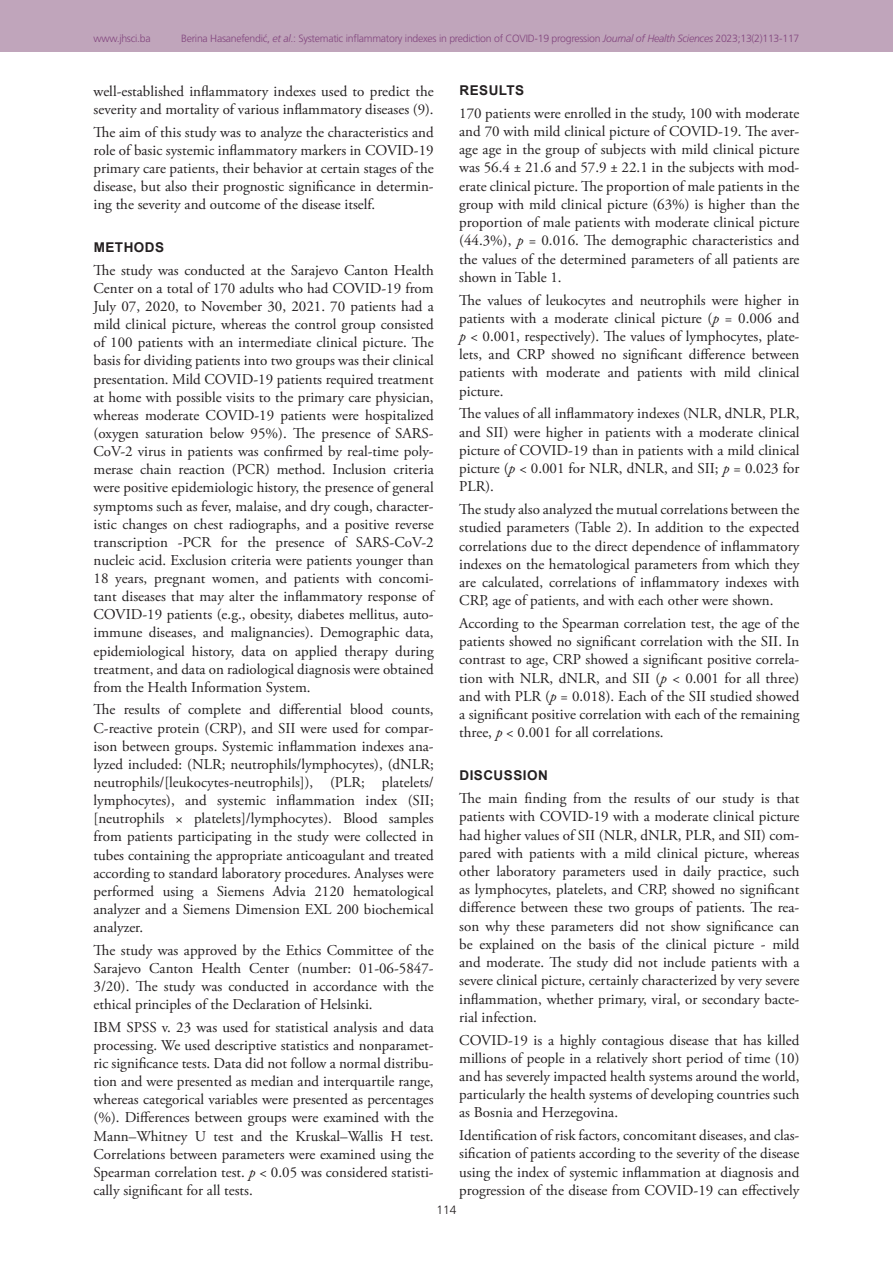
<style>
.page{position:relative;width:893px;height:1263px;background:#fff}
.page>*{position:absolute;margin:0;border:0;box-sizing:border-box;transform-origin:0 0}
.TX{font:15px/18.1px "Adobe Garamond Pro";color:#231f20;text-align:justify}
.t1{font:700 13.5px "Arial";letter-spacing:.035em;color:#231f20}
.RF{font:300 12px "Frutiger CE";color:#231f20}
.RH{font:300 10.5px "Frutiger CE";letter-spacing:-.025em;color:#82467e}
.s1{font-style:italic}
</style>
<div class="page">
<div style="left:0;top:0;width:893px;height:51px;background:#c0a5bb"></div>
<p class="RH" style="left:94px;top:32px;width:59px">www.jhsci.ba</p>
<p class="RH" style="left:181px;top:32px;width:620px">Berina Hasanefendić, <span class="s1">et al</span>.: Systematic inflammatory indexes in prediction of COVID-19 progression <span class="s1">Journal of Health Sciences</span> 2023;13(2)113-117</p>
<p class="TX" style="left:94px;top:83px;width:342px">well-established inflammatory indexes used to predict the severity and mortality of various inflammatory diseases (9).</p>
<p class="TX" style="left:94px;top:123px;width:342px">The aim of this study was to analyze the characteristics and role of basic systemic inflammatory markers in COVID-19 primary care patients, their behavior at certain stages of the disease, but also their prognostic significance in determin&shy;ing the severity and outcome of the disease itself.</p>
<h1 class="t1" style="left:94px;top:238px;width:72px">METHODS</h1>
<p class="TX" style="left:94px;top:262px;width:342px">The study was conducted at the Sarajevo Canton Health Center on a total of 170 adults who had COVID-19 from July 07, 2020, to November 30, 2021. 70 patients had a mild clinical picture, whereas the control group consisted of 100 patients with an intermediate clinical picture. The basis for dividing patients into two groups was their clinical presentation. Mild COVID-19 patients required treatment at home with possible visits to the primary care physician, whereas moderate COVID-19 patients were hospitalized (oxygen saturation below 95%). The presence of SARS-CoV-2 virus in patients was confirmed by real-time poly&shy;merase chain reaction (PCR) method. Inclusion criteria were positive epidemiologic history, the presence of general symptoms such as fever, malaise, and dry cough, character&shy;istic changes on chest radiographs, and a positive reverse transcription -PCR for the presence of SARS-CoV-2 nucleic acid. Exclusion criteria were patients younger than 18 years, pregnant women, and patients with concomi&shy;tant diseases that may alter the inflammatory response of COVID-19 patients (e.g., obesity, diabetes mellitus, auto&shy;immune diseases, and malignancies). Demographic data, epidemiological history, data on applied therapy during treatment, and data on radiological diagnosis were obtained from the Health Information System.</p>
<p class="TX" style="left:94px;top:701px;width:342px">The results of complete and differential blood counts, C-reactive protein (CRP), and SII were used for compar&shy;ison between groups. Systemic inflammation indexes ana&shy;lyzed included: (NLR; neutrophils/lymphocytes), (dNLR; neutrophils/[leukocytes-neutrophils]), (PLR; platelets/ lymphocytes), and systemic inflammation index (SII; [neutrophils × platelets]/lymphocytes). Blood samples from patients participating in the study were collected in tubes containing the appropriate anticoagulant and treated according to standard laboratory procedures. Analyses were performed using a Siemens Advia 2120 hematological analyzer and a Siemens Dimension EXL 200 biochemical analyzer.</p>
<p class="TX" style="left:94px;top:941px;width:342px">The study was approved by the Ethics Committee of the Sarajevo Canton Health Center (number: 01-06-5847- 3/20). The study was conducted in accordance with the ethical principles of the Declaration of Helsinki.</p>
<p class="TX" style="left:94px;top:1018px;width:342px">IBM SPSS v. 23 was used for statistical analysis and data processing. We used descriptive statistics and nonparamet&shy;ric significance tests. Data did not follow a normal distribu&shy;tion and were presented as median and interquartile range, whereas categorical variables were presented as percentages (%). Differences between groups were examined with the Mann–Whitney U test and the Kruskal–Wallis H test.<br>Correlations between parameters were examined using the Spearman correlation test. <span class="s1">p</span> &lt; 0.05 was considered statisti&shy;cally significant for all tests.</p>
<h1 class="t1" style="left:459px;top:81px;width:66px">RESULTS</h1>
<p class="TX" style="left:459px;top:104px;width:342px">170 patients were enrolled in the study, 100 with moderate and 70 with mild clinical picture of COVID-19. The aver&shy;age age in the group of subjects with mild clinical picture was 56.4 ± 21.6 and 57.9 ± 22.1 in the subjects with mod&shy;erate clinical picture. The proportion of male patients in the group with mild clinical picture (63%) is higher than the proportion of male patients with moderate clinical picture (44.3%), <span class="s1">p</span> = 0.016. The demographic characteristics and the values of the determined parameters of all patients are shown in Table 1.</p>
<p class="TX" style="left:459px;top:291px;width:342px">The values of leukocytes and neutrophils were higher in patients with a moderate clinical picture (<span class="s1">p</span> = 0.006 and <span class="s1">p</span> &lt; 0.001, respectively). The values of lymphocytes, plate&shy;lets, and CRP showed no significant difference between patients with moderate and patients with mild clinical picture.</p>
<p class="TX" style="left:459px;top:405px;width:342px">The values of all inflammatory indexes (NLR, dNLR, PLR, and SII) were higher in patients with a moderate clinical picture of COVID-19 than in patients with a mild clinical picture (<span class="s1">p</span> &lt; 0.001 for NLR, dNLR, and SII; <span class="s1">p</span> = 0.023 for PLR).</p>
<p class="TX" style="left:459px;top:501px;width:342px">The study also analyzed the mutual correlations between the studied parameters (Table 2). In addition to the expected correlations due to the direct dependence of inflammatory indexes on the hematological parameters from which they are calculated, correlations of inflammatory indexes with CRP, age of patients, and with each other were shown.</p>
<p class="TX" style="left:459px;top:615px;width:342px">According to the Spearman correlation test, the age of the patients showed no significant correlation with the SII. In contrast to age, CRP showed a significant positive correla&shy;tion with NLR, dNLR, and SII (<span class="s1">p</span> &lt; 0.001 for all three) and with PLR (<span class="s1">p</span> = 0.018). Each of the SII studied showed a significant positive correlation with each of the remaining three, <span class="s1">p</span> &lt; 0.001 for all correlations.</p>
<h1 class="t1" style="left:459px;top:766px;width:90px">DISCUSSION</h1>
<p class="TX" style="left:459px;top:790px;width:342px">The main finding from the results of our study is that patients with COVID-19 with a moderate clinical picture had higher values of SII (NLR, dNLR, PLR, and SII) com&shy;pared with patients with a mild clinical picture, whereas other laboratory parameters used in daily practice, such as lymphocytes, platelets, and CRP, showed no significant difference between these two groups of patients. The rea&shy;son why these parameters did not show significance can be explained on the basis of the clinical picture - mild and moderate. The study did not include patients with a severe clinical picture, certainly characterized by very severe inflammation, whether primary, viral, or secondary bacte&shy;rial infection.</p>
<p class="TX" style="left:459px;top:1031px;width:342px">COVID-19 is a highly contagious disease that has killed millions of people in a relatively short period of time (10) and has severely impacted health systems around the world, particularly the health systems of developing countries such as Bosnia and Herzegovina.</p>
<p class="TX" style="left:459px;top:1127px;width:342px">Identification of risk factors, concomitant diseases, and clas&shy;sification of patients according to the severity of the disease using the index of systemic inflammation at diagnosis and progression of the disease from COVID-19 can effectively</p>
<p class="RF" style="left:436px;top:1203px;width:22px">114</p>
</div>
